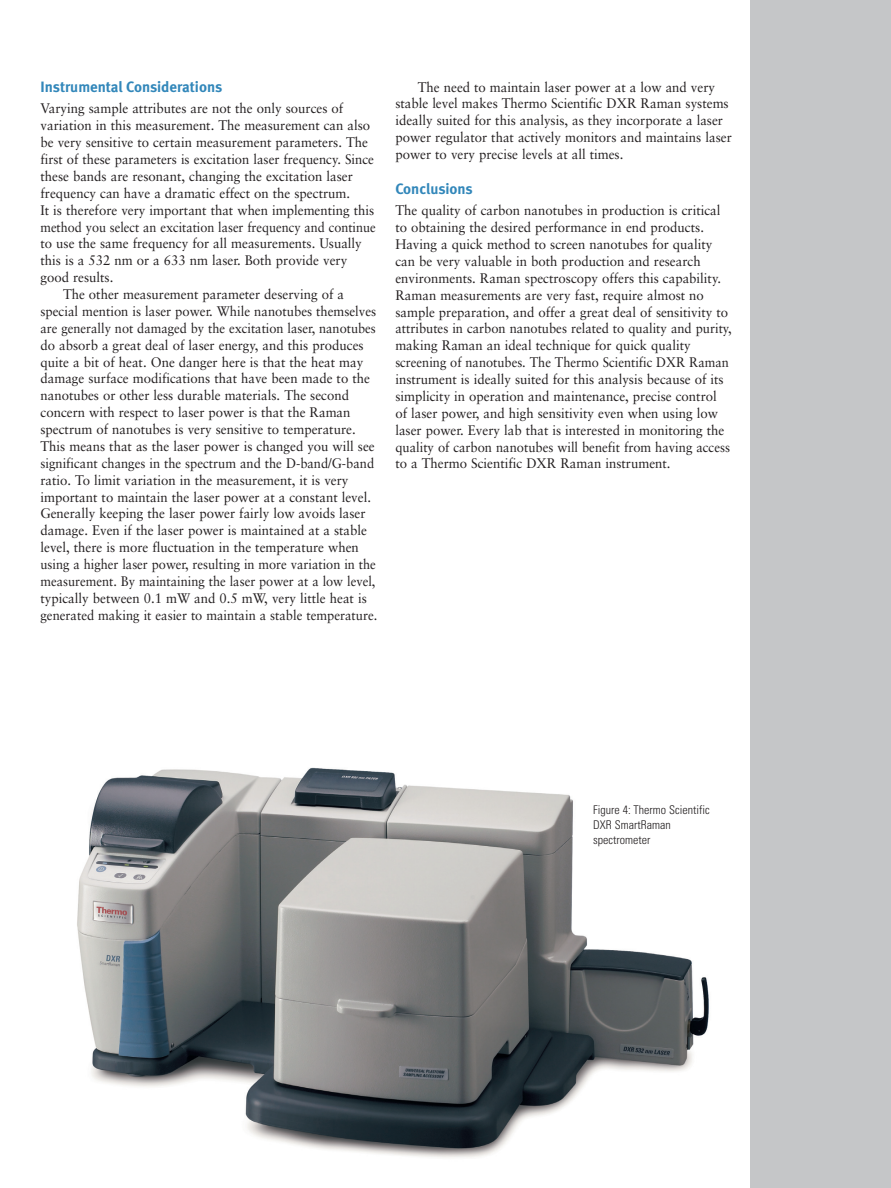
<style>
.page{position:relative;width:891px;height:1188px;background:#fff}
.page>*{position:absolute;margin:0;border:0;box-sizing:border-box;transform-origin:0 0}
.t1{font:15px "Meta Bold LF";color:#3287ba}
.t2{font:13.8px/16.8px "Sabon";color:#231f20;scale:.95 1}
.t3{font:13.8px "Sabon";color:#231f20;scale:.92 1}
.t4{font:13.8px "Sabon";color:#231f20;scale:.94 1}
.t5{font:13.8px "Sabon";color:#231f20;scale:.93 1}
.t6{font:13.8px "Sabon";color:#231f20;scale:.91 1}
.t7{font:300 condensed 12px/15px "Univers";color:#231f20}
</style>
<div class="page">
<img style="left:77px;top:767px;width:632px;height:391px">
<div style="left:750px;top:0;width:141px;height:1188px;background:#c5c6c8"></div>
<p class="t1" style="left:40px;top:81px;width:183px">Instrumental Considerations</p>
<p class="t2" style="left:41px;top:101px;width:320px">Varying sample attributes are not the only sources of</p>
<p class="t2" style="left:41px;top:118px;width:349px">variation in this measurement. The measurement can also</p>
<p class="t2" style="left:41px;top:135px;width:346px">be very sensitive to certain measurement parameters. The</p>
<p class="t4" style="left:41px;top:154px;width:356px">first of these parameters is excitation laser frequency. Since</p>
<p class="t2" style="left:41px;top:169px;width:330px">these bands are resonant, changing the excitation laser</p>
<p class="t2" style="left:41px;top:186px;width:327px">frequency can have a dramatic effect on the spectrum.</p>
<p class="t2" style="left:41px;top:203px;width:353px">It is therefore very important that when implementing this</p>
<p class="t6" style="left:41px;top:221px;width:370px">method you select an excitation laser frequency and continue</p>
<p class="t2" style="left:41px;top:236px;width:340px">to use the same frequency for all measurements. Usually</p>
<p class="t2" style="left:41px;top:253px;width:324px">this is a 532 nm or a 633 nm laser. Both provide very</p>
<p class="t2" style="left:41px;top:270px;width:78px">good results.</p>
<p class="t2" style="left:63px;top:287px;width:297px">The other measurement parameter deserving of a</p>
<p class="t4" style="left:41px;top:305px;width:359px">special mention is laser power. While nanotubes themselves</p>
<p class="t3" style="left:41px;top:322px;width:366px">are generally not damaged by the excitation laser, nanotubes</p>
<p class="t2" style="left:41px;top:338px;width:342px">do absorb a great deal of laser energy, and this produces</p>
<p class="t2" style="left:41px;top:355px;width:341px">quite a bit of heat. One danger here is that the heat may</p>
<p class="t2" style="left:41px;top:371px;width:348px">damage surface modifications that have been made to the</p>
<p class="t2" style="left:41px;top:388px;width:326px">nanotubes or other less durable materials. The second</p>
<p class="t2" style="left:41px;top:405px;width:328px">concern with respect to laser power is that the Raman</p>
<p class="t2" style="left:41px;top:422px;width:333px">spectrum of nanotubes is very sensitive to temperature.</p>
<p class="t2" style="left:41px;top:439px;width:353px">This means that as the laser power is changed you will see</p>
<p class="t5" style="left:41px;top:457px;width:360px">significant changes in the spectrum and the D-band/G-band</p>
<p class="t2" style="left:41px;top:473px;width:326px">ratio. To limit variation in the measurement, it is very</p>
<p class="t2" style="left:41px;top:490px;width:349px">important to maintain the laser power at a constant level.</p>
<p class="t2" style="left:41px;top:506px;width:344px">Generally keeping the laser power fairly low avoids laser</p>
<p class="t2" style="left:41px;top:523px;width:345px">damage. Even if the laser power is maintained at a stable</p>
<p class="t2" style="left:41px;top:540px;width:337px">level, there is more fluctuation in the temperature when</p>
<p class="t3" style="left:41px;top:559px;width:366px">using a higher laser power, resulting in more variation in the</p>
<p class="t3" style="left:41px;top:575px;width:366px">measurement. By maintaining the laser power at a low level,</p>
<p class="t2" style="left:41px;top:591px;width:345px">typically between 0.1 mW and 0.5 mW, very little heat is</p>
<p class="t5" style="left:41px;top:609px;width:364px">generated making it easier to maintain a stable temperature.</p>
<p class="t2" style="left:395px;top:80px;width:356px;text-indent:23px">The need to maintain laser power at a low and very stable level makes Thermo Scientific DXR Raman systems ideally suited for this analysis, as they incorporate a laser power regulator that actively monitors and maintains laser power to very precise levels at all times.</p>
<p class="t1" style="left:395px;top:183px;width:79px">Conclusions</p>
<p class="t2" style="left:395px;top:203px;width:356px">The quality of carbon nanotubes in production is critical to obtaining the desired performance in end products.<br>Having a quick method to screen nanotubes for quality can be very valuable in both production and research environments. Raman spectroscopy offers this capability.<br>Raman measurements are very fast, require almost no sample preparation, and offer a great deal of sensitivity to attributes in carbon nanotubes related to quality and purity, making Raman an ideal technique for quick quality screening of nanotubes. The Thermo Scientific DXR Raman instrument is ideally suited for this analysis because of its simplicity in operation and maintenance, precise control of laser power, and high sensitivity even when using low laser power. Every lab that is interested in monitoring the quality of carbon nanotubes will benefit from having access to a Thermo Scientific DXR Raman instrument.</p>
<p class="t7" style="left:593px;top:804px;width:118px">Figure 4: Thermo Scientific<br>DXR SmartRaman spectrometer</p>
</div>
